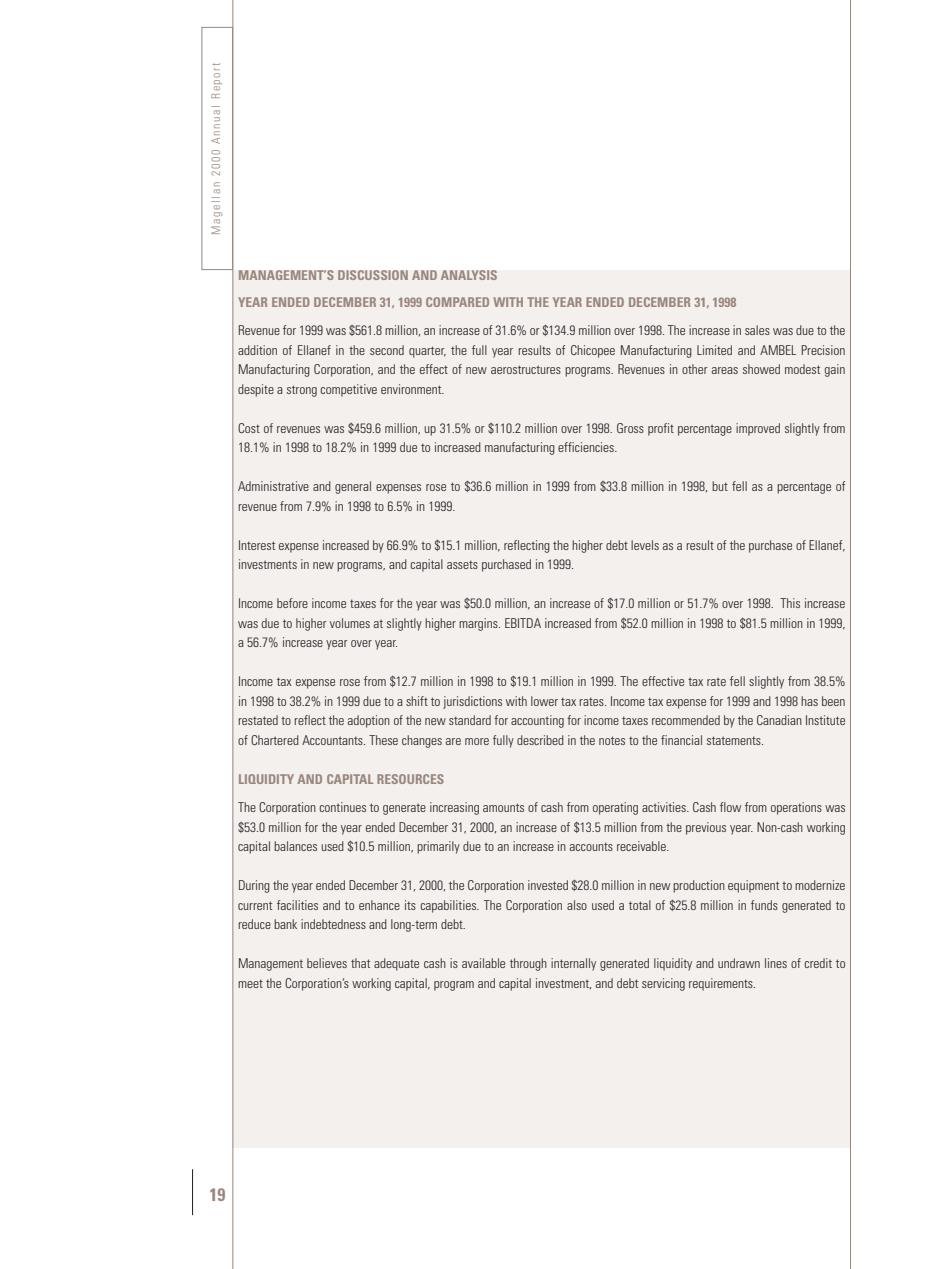
<style>
.page{position:relative;width:945px;height:1269px;background:#fff}
.page>*{position:absolute;margin:0;border:0;box-sizing:border-box;transform-origin:0 0}
.t1{font:700 condensed 18px "Univers";color:#99877d}
.t2{font:300 condensed 13.5px/19.5px "Univers";color:#231f20;text-align:justify}
.t3{font:700 condensed 13.5px "Univers";color:#99877d}
.t4{font:300 condensed 12px "Univers";letter-spacing:.135em;color:#99877d}
</style>
<div class="page">
<hr style="left:192px;top:1169px;width:1px;height:46px;background:#231f20">
<div style="left:233px;top:270px;width:618px;height:878px;background:#f3f0ee"></div>
<hr style="left:232px;top:0;width:1px;height:1269px;background:#99877d">
<hr style="left:850px;top:0;width:1px;height:1269px;background:#99877d">
<p class="t4" style="left:212px;top:235px;width:174px;rotate:-90deg">Magellan 2000 Annual Report</p>
<p class="t3" style="left:238px;top:270px;width:261px">MANAGEMENT’S DISCUSSION AND ANALYSIS</p>
<p class="t3" style="left:238px;top:297px;width:500px">YEAR ENDED DECEMBER 31, 1999 COMPARED WITH THE YEAR ENDED DECEMBER 31, 1998</p>
<p class="t2" style="left:238px;top:322px;width:609px">Revenue for 1999 was $561.8 million, an increase of 31.6% or $134.9 million over 1998. The increase in sales was due to the addition of Ellanef in the second quarter, the full year results of Chicopee Manufacturing Limited and AMBEL Precision Manufacturing Corporation, and the effect of new aerostructures programs. Revenues in other areas showed modest gain despite a strong competitive environment.</p>
<p class="t2" style="left:238px;top:420px;width:609px">Cost of revenues was $459.6 million, up 31.5% or $110.2 million over 1998. Gross profit percentage improved slightly from<br>18.1% in 1998 to 18.2% in 1999 due to increased manufacturing efficiencies.</p>
<p class="t2" style="left:238px;top:478px;width:609px">Administrative and general expenses rose to $36.6 million in 1999 from $33.8 million in 1998, but fell as a percentage of revenue from 7.9% in 1998 to 6.5% in 1999.</p>
<p class="t2" style="left:238px;top:537px;width:609px">Interest expense increased by 66.9% to $15.1 million, reflecting the higher debt levels as a result of the purchase of Ellanef, investments in new programs, and capital assets purchased in 1999.</p>
<p class="t2" style="left:238px;top:595px;width:609px">Income before income taxes for the year was $50.0 million, an increase of $17.0 million or 51.7% over 1998. This increase was due to higher volumes at slightly higher margins. EBITDA increased from $52.0 million in 1998 to $81.5 million in 1999, a 56.7% increase year over year.</p>
<p class="t2" style="left:238px;top:673px;width:609px">Income tax expense rose from $12.7 million in 1998 to $19.1 million in 1999. The effective tax rate fell slightly from 38.5% in 1998 to 38.2% in 1999 due to a shift to jurisdictions with lower tax rates. Income tax expense for 1999 and 1998 has been restated to reflect the adoption of the new standard for accounting for income taxes recommended by the Canadian Institute of Chartered Accountants. These changes are more fully described in the notes to the financial statements.</p>
<p class="t3" style="left:238px;top:774px;width:208px">LIQUIDITY AND CAPITAL RESOURCES</p>
<p class="t2" style="left:238px;top:799px;width:609px">The Corporation continues to generate increasing amounts of cash from operating activities. Cash flow from operations was $53.0 million for the year ended December 31, 2000, an increase of $13.5 million from the previous year. Non-cash working capital balances used $10.5 million, primarily due to an increase in accounts receivable.</p>
<p class="t2" style="left:238px;top:877px;width:609px">During the year ended December 31, 2000, the Corporation invested $28.0 million in new production equipment to modernize current facilities and to enhance its capabilities. The Corporation also used a total of $25.8 million in funds generated to reduce bank indebtedness and long-term debt.</p>
<p class="t2" style="left:238px;top:955px;width:609px">Management believes that adequate cash is available through internally generated liquidity and undrawn lines of credit to meet the Corporation’s working capital, program and capital investment, and debt servicing requirements.</p>
<h1 class="t1" style="left:210px;top:1188px;width:17px">19</h1>
</div>
